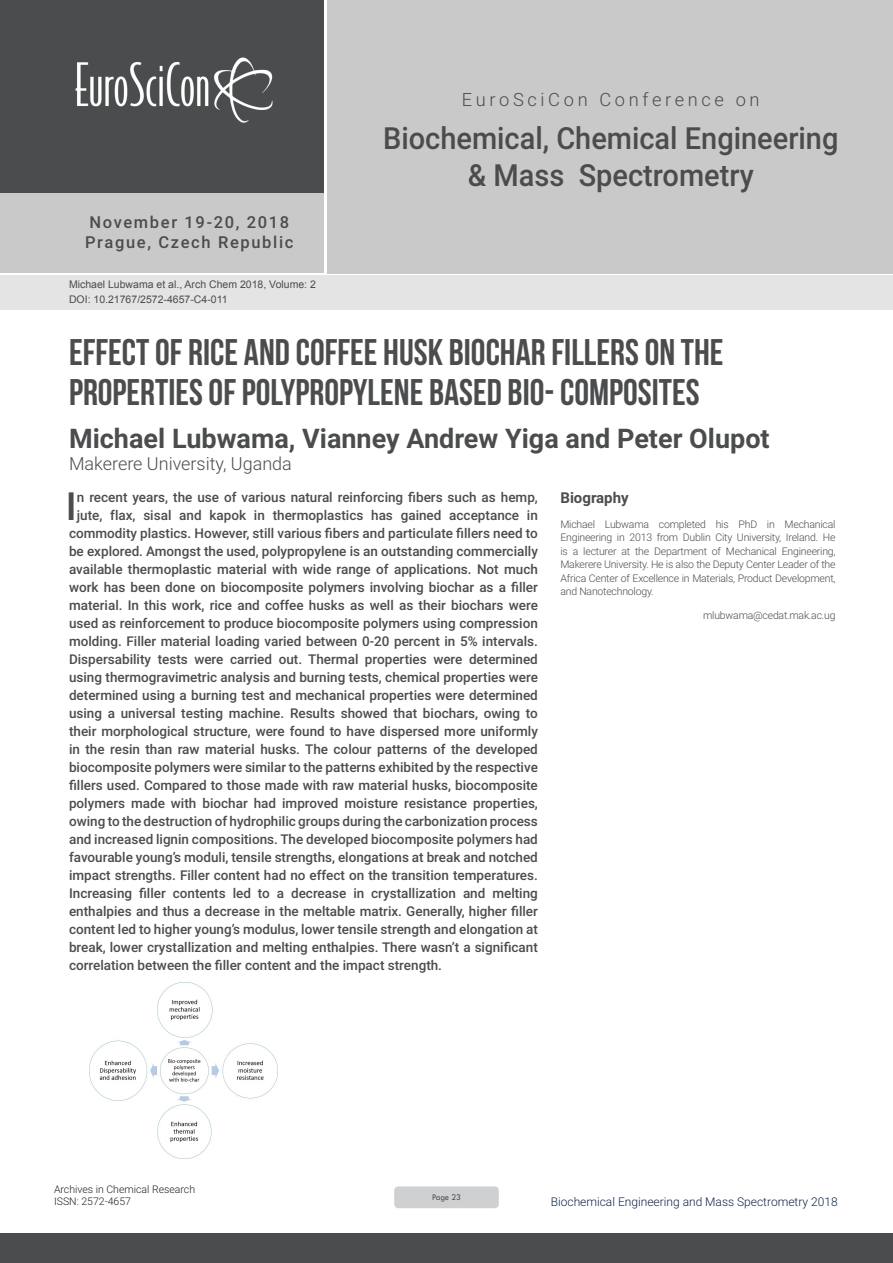
<style>
.page{position:relative;width:893px;height:1263px;background:#fff}
.page>*{position:absolute;margin:0;border:0;box-sizing:border-box;transform-origin:0 0}
.Abstract{font:500 38.85px "Roboto";color:#4b4c4d}
.t1{font:37.05px/40.8px "Bebas Neue";color:#4b4c4d}
.t2{font:500 30.45px/36.6px "Roboto";color:#4b4c4d;text-align:center;scale:.95 1}
.t3{font:700 27px "Roboto";color:#4b4c4d}
.t4{font:300 18.3px "Roboto";letter-spacing:.2em;color:#4b4c4d}
.t5{font:300 18px "Roboto";color:#4b4c4d}
.t6{font:500 16.5px/19.8px "Roboto";letter-spacing:.1em;color:#4b4c4d}
.Bio_Heading{font:700 15px "Roboto";color:#4b4c4d}
.Abstract-2{font:500 13.5px "Roboto";color:#4b4c4d}
.t7{font:300 12px "Roboto";color:#0f2448}
.Biography{font:300 10.5px/13.5px "Roboto";letter-spacing:-.02em;color:#4b4c4d;text-align:justify}
.t8{font:10.5px "Arial";color:#4b4c4d}
.t9{font:300 10.5px/12.6px "Roboto";color:#231f20}
.t10{font:9px "Tw Cen";letter-spacing:-.02em;color:#4b4c4d;scale:.95 1}
</style>
<div class="page">
<div style="left:0;top:0;width:323px;height:193px;background:#4b4c4d"></div>
<div style="left:1px;top:193px;width:323px;height:80px;background:#c9c9c9"></div>
<div style="left:327px;top:0;width:566px;height:273px;background:#c9c9c9"></div>
<img style="left:75px;top:57px;width:198px;height:66px">
<div style="left:0;top:1233px;width:893px;height:30px;background:#4b4c4d"></div>
<div style="left:1px;top:275px;width:892px;height:35px;background:#e4e4e4"></div>
<div style="left:394px;top:1186px;width:105px;height:22px;background:#cfd0d2;border-radius:4px"></div>
<img style="left:89px;top:982px;width:189px;height:176px">
<p class="t6" style="left:85px;top:211px;width:210px">November 19-20, 2018<br>Prague, Czech Republic</p>
<p class="t8" style="left:69px;top:278px;width:248px">Michael Lubwama et al., Arch Chem 2018, Volume: 2</p>
<p class="t8" style="left:69px;top:292px;width:160px">DOI: 10.21767/2572-4657-C4-011</p>
<h3 class="t4" style="left:462px;top:87px;width:299px">EuroSciCon Conference on</h3>
<h3 class="t2" style="left:383px;top:119px;width:481px">Biochemical, Chemical Engineering &amp; Mass Spectrometry</h3>
<p class="t1" style="left:69px;top:331px;width:656px">EFFECT OF RICE AND COFFEE HUSK BIOCHAR FILLERS ON THE<br>PROPERTIES OF POLYPROPYLENE BASED BIO- COMPOSITES</p>
<p class="t3" style="left:69px;top:419px;width:702px">Michael Lubwama, Vianney Andrew Yiga and Peter Olupot</p>
<p class="t5" style="left:69px;top:451px;width:224px">Makerere University, Uganda</p>
<p class="Abstract" style="left:66px;top:479px;width:12px">I</p>
<p class="Abstract-2" style="left:77px;top:488px;width:462px">n recent years, the use of various natural reinforcing fibers such as hemp,</p>
<p class="Abstract-2" style="left:77px;top:506px;width:462px">jute, flax, sisal and kapok in thermoplastics has gained acceptance in</p>
<p class="Abstract-2" style="left:69px;top:524px;width:470px">commodity plastics. However, still various fibers and particulate fillers need to</p>
<p class="Abstract-2" style="left:69px;top:542px;width:470px">be explored. Amongst the used, polypropylene is an outstanding commercially</p>
<p class="Abstract-2" style="left:69px;top:560px;width:470px">available thermoplastic material with wide range of applications. Not much</p>
<p class="Abstract-2" style="left:69px;top:578px;width:470px">work has been done on biocomposite polymers involving biochar as a filler</p>
<p class="Abstract-2" style="left:69px;top:596px;width:470px">material. In this work, rice and coffee husks as well as their biochars were</p>
<p class="Abstract-2" style="left:69px;top:614px;width:470px">used as reinforcement to produce biocomposite polymers using compression</p>
<p class="Abstract-2" style="left:69px;top:632px;width:470px">molding. Filler material loading varied between 0-20 percent in 5% intervals.</p>
<p class="Abstract-2" style="left:69px;top:650px;width:470px">Dispersability tests were carried out. Thermal properties were determined</p>
<p class="Abstract-2" style="left:69px;top:668px;width:470px">using thermogravimetric analysis and burning tests, chemical properties were</p>
<p class="Abstract-2" style="left:69px;top:686px;width:470px">determined using a burning test and mechanical properties were determined</p>
<p class="Abstract-2" style="left:69px;top:704px;width:470px">using a universal testing machine. Results showed that biochars, owing to</p>
<p class="Abstract-2" style="left:69px;top:722px;width:470px">their morphological structure, were found to have dispersed more uniformly</p>
<p class="Abstract-2" style="left:69px;top:740px;width:470px">in the resin than raw material husks. The colour patterns of the developed</p>
<p class="Abstract-2" style="left:69px;top:758px;width:470px">biocomposite polymers were similar to the patterns exhibited by the respective</p>
<p class="Abstract-2" style="left:69px;top:776px;width:470px">fillers used. Compared to those made with raw material husks, biocomposite</p>
<p class="Abstract-2" style="left:69px;top:794px;width:470px">polymers made with biochar had improved moisture resistance properties,</p>
<p class="Abstract-2" style="left:69px;top:812px;width:470px">owing to the destruction of hydrophilic groups during the carbonization process</p>
<p class="Abstract-2" style="left:69px;top:830px;width:470px">and increased lignin compositions. The developed biocomposite polymers had</p>
<p class="Abstract-2" style="left:69px;top:848px;width:470px">favourable young’s moduli, tensile strengths, elongations at break and notched</p>
<p class="Abstract-2" style="left:69px;top:866px;width:470px">impact strengths. Filler content had no effect on the transition temperatures.</p>
<p class="Abstract-2" style="left:69px;top:884px;width:470px">Increasing filler contents led to a decrease in crystallization and melting</p>
<p class="Abstract-2" style="left:69px;top:902px;width:470px">enthalpies and thus a decrease in the meltable matrix. Generally, higher filler</p>
<p class="Abstract-2" style="left:69px;top:920px;width:470px">content led to higher young’s modulus, lower tensile strength and elongation at</p>
<p class="Abstract-2" style="left:69px;top:938px;width:470px">break, lower crystallization and melting enthalpies. There wasn’t a significant</p>
<p class="Abstract-2" style="left:69px;top:956px;width:375px">correlation between the filler content and the impact strength.</p>
<p class="Bio_Heading" style="left:560px;top:488px;width:70px">Biography</p>
<p class="Biography" style="left:560px;top:517px;width:277px">Michael Lubwama completed his PhD in Mechanical Engineering in 2013 from Dublin City University, Ireland. He is a lecturer at the Department of Mechanical Engineering, Makerere University. He is also the Deputy Center Leader of the Africa Center of Excellence in Materials, Product Development, and Nanotechnology.</p>
<p class="Biography" style="left:703px;top:608px;width:134px">mlubwama@cedat.mak.ac.ug</p>
<p class="t9" style="left:54px;top:1182px;width:143px">Archives in Chemical Research<br>ISSN: 2572-4657</p>
<p class="t10" style="left:432px;top:1192px;width:32px">Page 23</p>
<p class="t7" style="left:551px;top:1193px;width:289px">Biochemical Engineering and Mass Spectrometry 2018</p>
</div>
